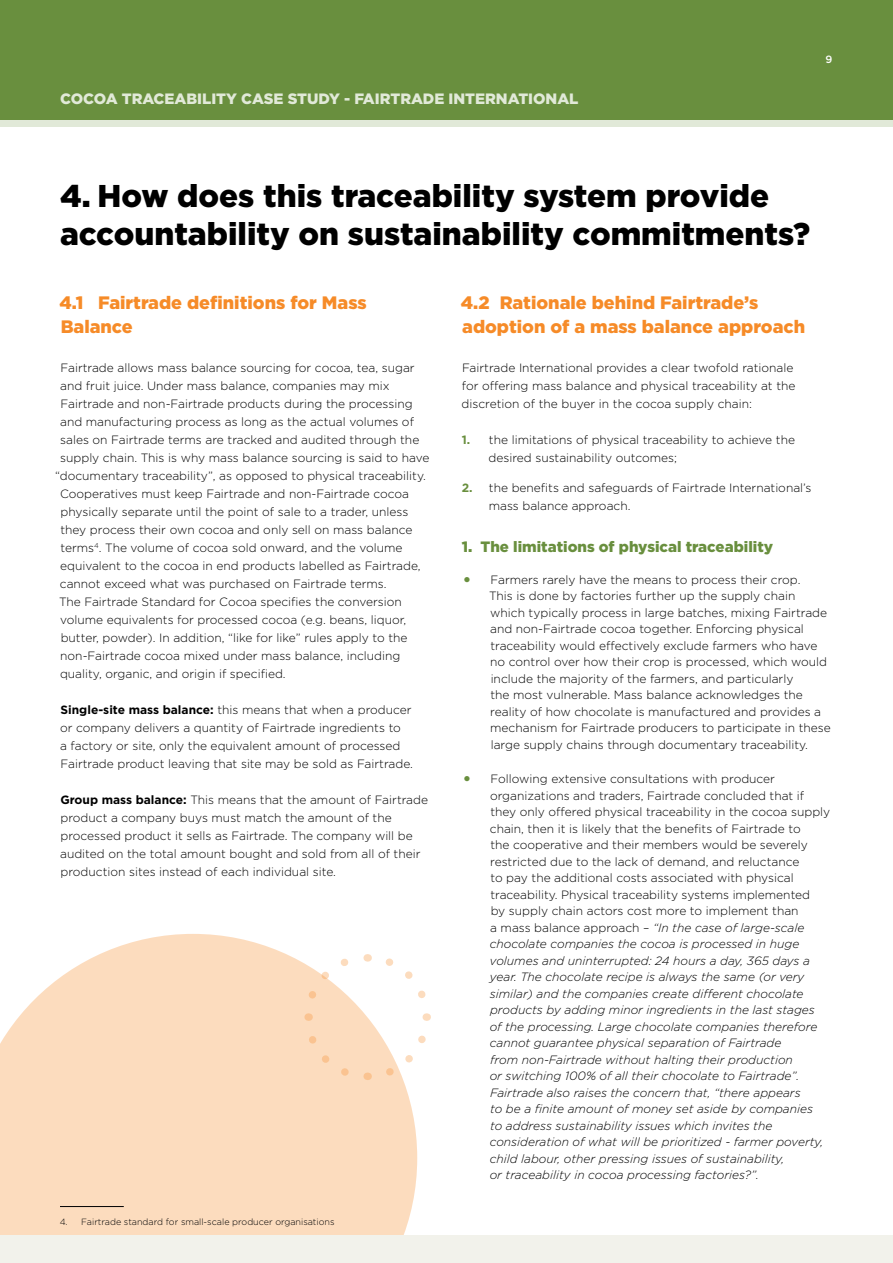
<style>
.page{position:relative;width:893px;height:1263px;background:#fff}
.page>*{position:absolute;margin:0;border:0;box-sizing:border-box;transform-origin:0 0}
.t1{font:900 31.5px/37.8px "Gotham";color:#000}
.t2{font:900 18px/24px "Gotham";color:#f68b28}
.t3{font:900 15px "Gotham";color:#e1e9d8}
.Header_4{font:900 15px "Gotham";color:#698f3e}
.Body{font:300 12px/18px "Gotham";color:#000}
.t4{font:italic 300 12px/16.5px "Gotham";color:#000}
.t5{font:500 10.5px "Gotham";color:#fff}
.Footnote{font:300 9px "Gotham";color:#000}
.s1{font-weight:700}
.s2{font-weight:700;color:#698f3e}
.s3{font-size:21px;color:#698f3e}
.s4{font-style:normal;font-size:21px;color:#698f3e}
.s5{font-style:normal}
</style>
<div class="page">
<div style="left:0;top:0;width:893px;height:120px;background:#698f3e"></div>
<div style="left:0;top:120px;width:893px;height:6px;background:#e1e9d8"></div>
<svg style="left:0;top:934px;width:417px;height:302px;background:#fcdfc4"></svg>
<div style="left:0;top:1236px;width:893px;height:27px;background:#f2f2eb"></div>
<hr style="left:60px;top:1206px;width:64px;height:1px;background:#000">
<svg style="left:380px;top:1013px;width:51px;height:68px"></svg>
<svg style="left:367px;top:950px;width:59px;height:54px"></svg>
<svg style="left:300px;top:952px;width:54px;height:69px"></svg>
<div style="left:303px;top:1030px;width:65px;height:51px;background:#fcdcbe"></div>
<p class="t3" style="left:60px;top:88px;width:520px">COCOA TRACEABILITY CASE STUDY - FAIRTRADE INTERNATIONAL</p>
<p class="t5" style="left:826px;top:52px;width:8px">9</p>
<p class="t1" style="left:60px;top:176px;width:752px">4. How does this traceability system provide accountability on sustainability commitments?</p>
<p class="t2" style="left:59px;top:291px;width:309px">4.1 Fairtrade definitions for Mass<br>Balance</p>
<p class="Body" style="left:61px;top:358px;width:356px">Fairtrade allows mass balance sourcing for cocoa, tea, sugar</p>
<p class="Body" style="left:60px;top:376px;width:331px">and fruit juice. Under mass balance, companies may mix</p>
<p class="Body" style="left:61px;top:394px;width:354px">Fairtrade and non-Fairtrade products during the processing</p>
<p class="Body" style="left:60px;top:412px;width:355px">and manufacturing process as long as the actual volumes of</p>
<p class="Body" style="left:60px;top:430px;width:361px">sales on Fairtrade terms are tracked and audited through the</p>
<p class="Body" style="left:60px;top:448px;width:371px">supply chain. This is why mass balance sourcing is said to have</p>
<p class="Body" style="left:55px;top:466px;width:372px">“documentary traceability”, as opposed to physical traceability.</p>
<p class="Body" style="left:60px;top:484px;width:350px">Cooperatives must keep Fairtrade and non-Fairtrade cocoa</p>
<p class="Body" style="left:60px;top:502px;width:349px">physically separate until the point of sale to a trader, unless</p>
<p class="Body" style="left:60px;top:520px;width:354px">they process their own cocoa and only sell on mass balance</p>
<p class="Body" style="left:60px;top:538px;width:343px">terms<sup>4</sup>. The volume of cocoa sold onward, and the volume</p>
<p class="Body" style="left:60px;top:556px;width:362px">equivalent to the cocoa in end products labelled as Fairtrade,</p>
<p class="Body" style="left:60px;top:574px;width:328px">cannot exceed what was purchased on Fairtrade terms.</p>
<p class="Body" style="left:59px;top:592px;width:344px">The Fairtrade Standard for Cocoa specifies the conversion</p>
<p class="Body" style="left:60px;top:610px;width:348px">volume equivalents for processed cocoa (e.g. beans, liquor,</p>
<p class="Body" style="left:61px;top:628px;width:348px">butter, powder). In addition, “like for like” rules apply to the</p>
<p class="Body" style="left:60px;top:646px;width:342px">non-Fairtrade cocoa mixed under mass balance, including</p>
<p class="Body" style="left:60px;top:664px;width:227px">quality, organic, and origin if specified.</p>
<p class="Body" style="left:60px;top:700px;width:354px"><span class="s1">Single-site mass balance:</span> this means that when a producer or company delivers a quantity of Fairtrade ingredients to<br>a factory or site, only the equivalent amount of processed Fairtrade product leaving that site may be sold as Fairtrade.</p>
<p class="Body" style="left:60px;top:790px;width:369px"><span class="s1">Group mass balance:</span> This means that the amount of Fairtrade product a company buys must match the amount of the processed product it sells as Fairtrade. The company will be audited on the total amount bought and sold from all of their production sites instead of each individual site.</p>
<p class="Footnote" style="left:60px;top:1216px;width:276px">4. Fairtrade standard for small-scale producer organisations</p>
<p class="t2" style="left:461px;top:291px;width:346px">4.2 Rationale behind Fairtrade’s adoption of a mass balance approach</p>
<p class="Body" style="left:461px;top:358px;width:335px">Fairtrade International provides a clear twofold rationale for offering mass balance and physical traceability at the discretion of the buyer in the cocoa supply chain:</p>
<p class="Body" style="left:488px;top:430px;width:308px;text-indent:-27px"><span class="s2">1.</span> the limitations of physical traceability to achieve the desired sustainability outcomes;</p>
<p class="Body" style="left:489px;top:478px;width:324px;text-indent:-27px"><span class="s2">2.</span> the benefits and safeguards of Fairtrade International’s mass balance approach.</p>
<p class="Header_4" style="left:462px;top:536px;width:313px">1. The limitations of physical traceability</p>
<p class="Body" style="left:489px;top:571px;width:343px;line-height:16.5px;text-indent:-27px"><span class="s3">•</span> Farmers rarely have the means to process their crop.<br>This is done by factories further up the supply chain which typically process in large batches, mixing Fairtrade and non-Fairtrade cocoa together. Enforcing physical traceability would effectively exclude farmers who have no control over how their crop is processed, which would include the majority of the farmers, and particularly<br>the most vulnerable. Mass balance acknowledges the reality of how chocolate is manufactured and provides a mechanism for Fairtrade producers to participate in these large supply chains through documentary traceability.</p>
<p class="t4" style="left:490px;top:770px;width:342px;text-indent:-28px"><span class="s4">•</span> <span class="s5">Following extensive consultations with producer organizations and traders, Fairtrade concluded that if they only offered physical traceability in the cocoa supply chain, then it is likely that the benefits of Fairtrade to<br>the cooperative and their members would be severely restricted due to the lack of demand, and reluctance<br>to pay the additional costs associated with physical traceability. Physical traceability systems implemented<br>by supply chain actors cost more to implement than<br>a mass balance approach –</span> “In the case of large-scale chocolate companies the cocoa is processed in huge volumes and uninterrupted: 24 hours a day, 365 days a year. The chocolate recipe is always the same (or very similar) and the companies create different chocolate products by adding minor ingredients in the last stages<br>of the processing. Large chocolate companies therefore cannot guarantee physical separation of Fairtrade<br>from non-Fairtrade without halting their production<br>or switching 100% of all their chocolate to Fairtrade”.<br>Fairtrade also raises the concern that, “there appears<br>to be a finite amount of money set aside by companies<br>to address sustainability issues which invites the consideration of what will be prioritized - farmer poverty, child labour, other pressing issues of sustainability,<br>or traceability in cocoa processing factories?”.</p>
</div>
